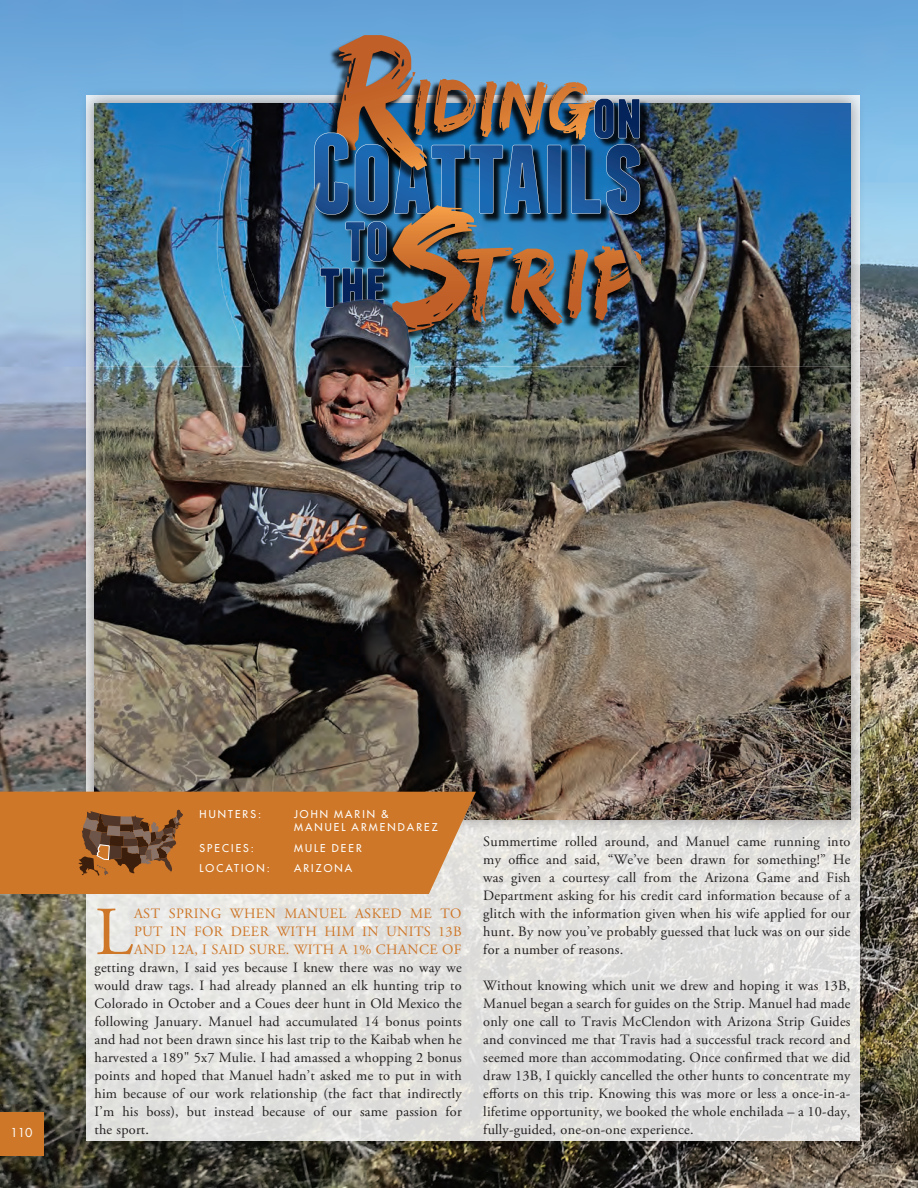
<style>
.page{position:relative;width:918px;height:1188px;background:#fff}
.page>*{position:absolute;margin:0;border:0;box-sizing:border-box;transform-origin:0 0}
.NormalStory{font:68.55px "Adobe Garamond Pro";color:#ce7728}
.NormalStory-2{font:14.25px/18px "Adobe Garamond Pro";letter-spacing:.015em;color:#231f20;text-align:justify}
.NormalStory-3{font:14.25px "Adobe Garamond Pro";letter-spacing:.03em;color:#ce7728}
.Page_Number{font:12px "Futura LT";color:#fff}
.Story_Info_-_Top_Lef{font:10.5px/13.5px "Futura LT";letter-spacing:.2em;color:#fff}
</style>
<div class="page">
<img style="left:0;top:0;width:918px;height:1188px">
<svg style="left:86px;top:833px;width:773px;height:308px;background:#e2e1df"></svg>
<div style="left:0;top:1112px;width:43px;height:43px;background:#ce7728"></div>
<div style="left:79px;top:87px;width:787px;height:746px;background:#231f20;opacity:.48"></div>
<img style="left:94px;top:104px;width:757px;height:715px">
<div style="left:0;top:792px;width:476px;height:102px;background:#ce7728"></div>
<svg style="left:78px;top:810px;width:105px;height:82px;background:#9a5e2d"></svg>
<svg style="left:315px;top:35px;width:327px;height:78px;background:#7c8c9c"></svg>
<img style="left:94px;top:113px;width:757px;height:395px">
<p class="Story_Info_-_Top_Lef" style="left:200px;top:807px;width:63px">HUNTERS:</p>
<p class="Story_Info_-_Top_Lef" style="left:294px;top:807px;width:145px">JOHN MARIN &amp;<br>MANUEL ARMENDAREZ</p>
<p class="Story_Info_-_Top_Lef" style="left:200px;top:841px;width:56px">SPECIES:</p>
<p class="Story_Info_-_Top_Lef" style="left:294px;top:841px;width:69px">MULE DEER</p>
<p class="Story_Info_-_Top_Lef" style="left:200px;top:861px;width:72px">LOCATION:</p>
<p class="Story_Info_-_Top_Lef" style="left:294px;top:861px;width:60px">ARIZONA</p>
<p class="NormalStory-2" style="left:483px;top:833px;width:369px">Summertime rolled around, and Manuel came running into my office and said, “We’ve been drawn for something!” He was given a courtesy call from the Arizona Game and Fish Department asking for his credit card information because of a glitch with the information given when his wife applied for our hunt. By now you’ve probably guessed that luck was on our side for a number of reasons.</p>
<p class="NormalStory-2" style="left:483px;top:977px;width:369px">Without knowing which unit we drew and hoping it was 13B, Manuel began a search for guides on the Strip. Manuel had made only one call to Travis McClendon with Arizona Strip Guides and convinced me that Travis had a successful track record and seemed more than accommodating. Once confirmed that we did draw 13B, I quickly cancelled the other hunts to concentrate my efforts on this trip. Knowing this was more or less a once-in-a&shy;lifetime opportunity, we booked the whole enchilada – a 10-day,</p>
<p class="NormalStory" style="left:95px;top:891px;width:39px">L</p>
<p class="NormalStory-3" style="left:134px;top:905px;width:329px">AST SPRING WHEN MANUEL ASKED ME TO</p>
<p class="NormalStory-3" style="left:134px;top:923px;width:329px">PUT IN FOR DEER WITH HIM IN UNITS 13B</p>
<p class="NormalStory-3" style="left:134px;top:941px;width:329px">AND 12A, I SAID SURE. WITH A 1% CHANCE OF</p>
<p class="NormalStory-2" style="left:95px;top:959px;width:369px">getting drawn, I said yes because I knew there was no way we</p>
<p class="NormalStory-2" style="left:95px;top:977px;width:369px">would draw tags. I had already planned an elk hunting trip to</p>
<p class="NormalStory-2" style="left:95px;top:995px;width:369px">Colorado in October and a Coues deer hunt in Old Mexico the</p>
<p class="NormalStory-2" style="left:95px;top:1013px;width:369px">following January. Manuel had accumulated 14 bonus points</p>
<p class="NormalStory-2" style="left:95px;top:1031px;width:369px">and had not been drawn since his last trip to the Kaibab when he</p>
<p class="NormalStory-2" style="left:95px;top:1049px;width:369px">harvested a 189" 5x7 Mulie. I had amassed a whopping 2 bonus</p>
<p class="NormalStory-2" style="left:95px;top:1067px;width:369px">points and hoped that Manuel hadn’t asked me to put in with</p>
<p class="NormalStory-2" style="left:95px;top:1085px;width:369px">him because of our work relationship (the fact that indirectly</p>
<p class="NormalStory-2" style="left:95px;top:1103px;width:369px">I’m his boss), but instead because of our same passion for</p>
<p class="NormalStory-2" style="left:95px;top:1121px;width:56px">the sport.</p>
<p class="Page_Number" style="left:11px;top:1125px;width:24px">110</p>
<p class="NormalStory-2" style="left:483px;top:1121px;width:212px">fully-guided, one-on-one experience.</p>
</div>
